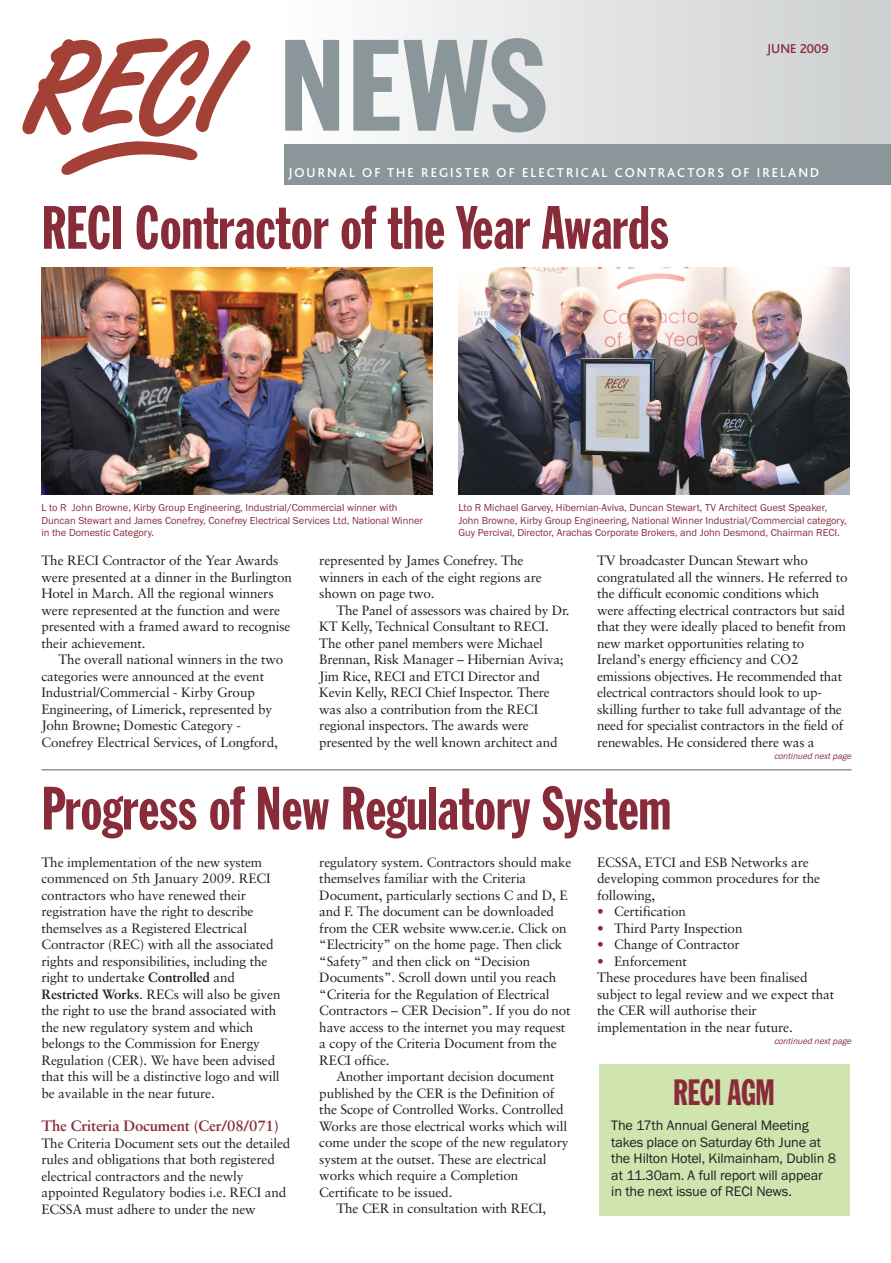
<style>
.page{position:relative;width:891px;height:1263px;background:#fff}
.page>*{position:absolute;margin:0;border:0;box-sizing:border-box;transform-origin:0 0}
.t1{font:127.5px "Franklin Gothic Extra Cond";color:#8a969a;scale:1.2 1}
.t2{font:60px "Franklin Gothic Extra Cond";color:#892c3a}
.t3{font:36px "Franklin Gothic Extra Cond";letter-spacing:-.01em;color:#892c3a}
.t4{font:700 15px "Sabon";letter-spacing:-.01em;color:#892c3a}
.t5{font:14.25px/16.5px "Franklin Gothic EF";letter-spacing:-.01em;color:#231f20}
.t6{font:13.5px/16.5px "Sabon";letter-spacing:-.01em;color:#231f20}
.t7{font:500 13.5px "Bliss";letter-spacing:.15em;color:#fff}
.t8{font:500 13.5px "Bliss";color:#892c3a}
.t9{font:10.5px/12.6px "Franklin Gothic EF";color:#892c3a}
.t10{font:italic 9px "Franklin Gothic EF";color:#892c3a}
.s1{font-weight:700}
.s2{color:#892c3a}
</style>
<div class="page">
<div style="left:284px;top:0;width:607px;height:153px;background:linear-gradient(to right,#fcfcfc,#cacdcf)"></div>
<div style="left:284px;top:145px;width:607px;height:40px;background:#8a969a"></div>
<svg style="left:22px;top:38px;width:228px;height:137px"></svg>
<img style="left:41px;top:267px;width:392px;height:227px">
<img style="left:458px;top:267px;width:391px;height:227px">
<hr style="left:41px;top:769px;width:810px;height:1px;background:#8a969a">
<div style="left:598px;top:1064px;width:251px;height:151px;background:#cfe4ae"></div>
<h1 class="t1" style="left:280px;top:39px;width:224px">NEWS</h1>
<p class="t7" style="left:288px;top:168px;width:532px">JOURNAL OF THE REGISTER OF ELECTRICAL CONTRACTORS OF IRELAND</p>
<p class="t8" style="left:767px;top:44px;width:63px">JUNE 2009</p>
<h2 class="t2" style="left:41px;top:206px;width:629px">RECI Contractor of the Year Awards</h2>
<p class="t9" style="left:41px;top:502px;width:383px">L to R John Browne, Kirby Group Engineering, Industrial/Commercial winner with<br>Duncan Stewart and James Conefrey, Conefrey Electrical Services Ltd, National Winner in the Domestic Category.</p>
<p class="t9" style="left:458px;top:502px;width:390px">Lto R Michael Garvey, Hibernian-Aviva, Duncan Stewart, TV Architect Guest Speaker,<br>John Browne, Kirby Group Engineering, National Winner Industrial/Commercial category,<br>Guy Percival, Director, Arachas Corporate Brokers, and John Desmond, Chairman RECI.</p>
<p class="t6" style="left:41px;top:553px;width:252px">The RECI Contractor of the Year Awards were presented at a dinner in the Burlington Hotel in March. All the regional winners were represented at the function and were presented with a framed award to recognise their achievement.</p>
<p class="t6" style="left:41px;top:652px;width:243px;text-indent:17px">The overall national winners in the two categories were announced at the event Industrial/Commercial - Kirby Group Engineering, of Limerick, represented by John Browne; Domestic Category - Conefrey Electrical Services, of Longford,</p>
<p class="t6" style="left:319px;top:553px;width:224px">represented by James Conefrey. The winners in each of the eight regions are shown on page two.</p>
<p class="t6" style="left:319px;top:603px;width:252px;text-indent:17px">The Panel of assessors was chaired by Dr.<br>KT Kelly, Technical Consultant to RECI.<br>The other panel members were Michael Brennan, Risk Manager – Hibernian Aviva; Jim Rice, RECI and ETCI Director and Kevin Kelly, RECI Chief Inspector. There was also a contribution from the RECI regional inspectors. The awards were presented by the well known architect and</p>
<p class="t6" style="left:597px;top:553px;width:252px">TV broadcaster Duncan Stewart who congratulated all the winners. He referred to the difficult economic conditions which were affecting electrical contractors but said that they were ideally placed to benefit from new market opportunities relating to Ireland’s energy efficiency and CO2 emissions objectives. He recommended that electrical contractors should look to up&shy;skilling further to take full advantage of the need for specialist contractors in the field of renewables. He considered there was a</p>
<p class="t10" style="left:774px;top:753px;width:80px">continued next page</p>
<h2 class="t2" style="left:41px;top:786px;width:631px">Progress of New Regulatory System</h2>
<p class="t6" style="left:41px;top:855px;width:241px">The implementation of the new system commenced on 5th January 2009. RECI contractors who have renewed their registration have the right to describe themselves as a Registered Electrical Contractor (REC) with all the associated rights and responsibilities, including the right to undertake <span class="s1">Controlled</span> and <span class="s1">Restricted Works</span>. RECs will also be given the right to use the brand associated with the new regulatory system and which belongs to the Commission for Energy Regulation (CER). We have been advised that this will be a distinctive logo and will be available in the near future.</p>
<p class="t4" style="left:41px;top:1120px;width:239px">The Criteria Document (Cer/08/071)</p>
<p class="t6" style="left:41px;top:1135px;width:250px">The Criteria Document sets out the detailed rules and obligations that both registered electrical contractors and the newly appointed Regulatory bodies i.e. RECI and ECSSA must adhere to under the new</p>
<p class="t6" style="left:319px;top:855px;width:254px">regulatory system. Contractors should make themselves familiar with the Criteria Document, particularly sections C and D, E and F. The document can be downloaded from the CER website www.cer.ie. Click on “Electricity” on the home page. Then click “Safety” and then click on “Decision Documents”. Scroll down until you reach “Criteria for the Regulation of Electrical Contractors – CER Decision”. If you do not have access to the internet you may request a copy of the Criteria Document from the RECI office.</p>
<p class="t6" style="left:336px;top:1069px;width:219px">Another important decision document</p>
<p class="t6" style="left:319px;top:1086px;width:236px">published by the CER is the Definition of</p>
<p class="t6" style="left:319px;top:1102px;width:246px">the Scope of Controlled Works. Controlled</p>
<p class="t6" style="left:319px;top:1119px;width:249px">Works are those electrical works which will</p>
<p class="t6" style="left:319px;top:1135px;width:251px">come under the scope of the new regulatory</p>
<p class="t6" style="left:319px;top:1152px;width:229px">system at the outset. These are electrical</p>
<p class="t6" style="left:319px;top:1168px;width:200px">works which require a Completion</p>
<p class="t6" style="left:319px;top:1185px;width:135px">Certificate to be issued.</p>
<p class="t6" style="left:336px;top:1201px;width:211px">The CER in consultation with RECI,</p>
<p class="t6" style="left:597px;top:855px;width:225px">ECSSA, ETCI and ESB Networks are developing common procedures for the following,</p>
<p class="t6" style="left:597px;top:904px;width:90px"><span class="s2">•</span> Certification</p>
<p class="t6" style="left:597px;top:921px;width:147px"><span class="s2">•</span> Third Party Inspection</p>
<p class="t6" style="left:597px;top:937px;width:144px"><span class="s2">•</span> Change of Contractor</p>
<p class="t6" style="left:597px;top:954px;width:239px"><span class="s2">•</span> Enforcement<br>These procedures have been finalised subject to legal review and we expect that the CER will authorise their implementation in the near future.</p>
<p class="t10" style="left:774px;top:1038px;width:80px">continued next page</p>
<h3 class="t3" style="left:673px;top:1079px;width:103px">RECI AGM</h3>
<p class="t5" style="left:611px;top:1119px;width:226px">The 17th Annual General Meeting takes place on Saturday 6th June at the Hilton Hotel, Kilmainham, Dublin 8 at 11.30am. A full report will appear in the next issue of RECI News.</p>
</div>
